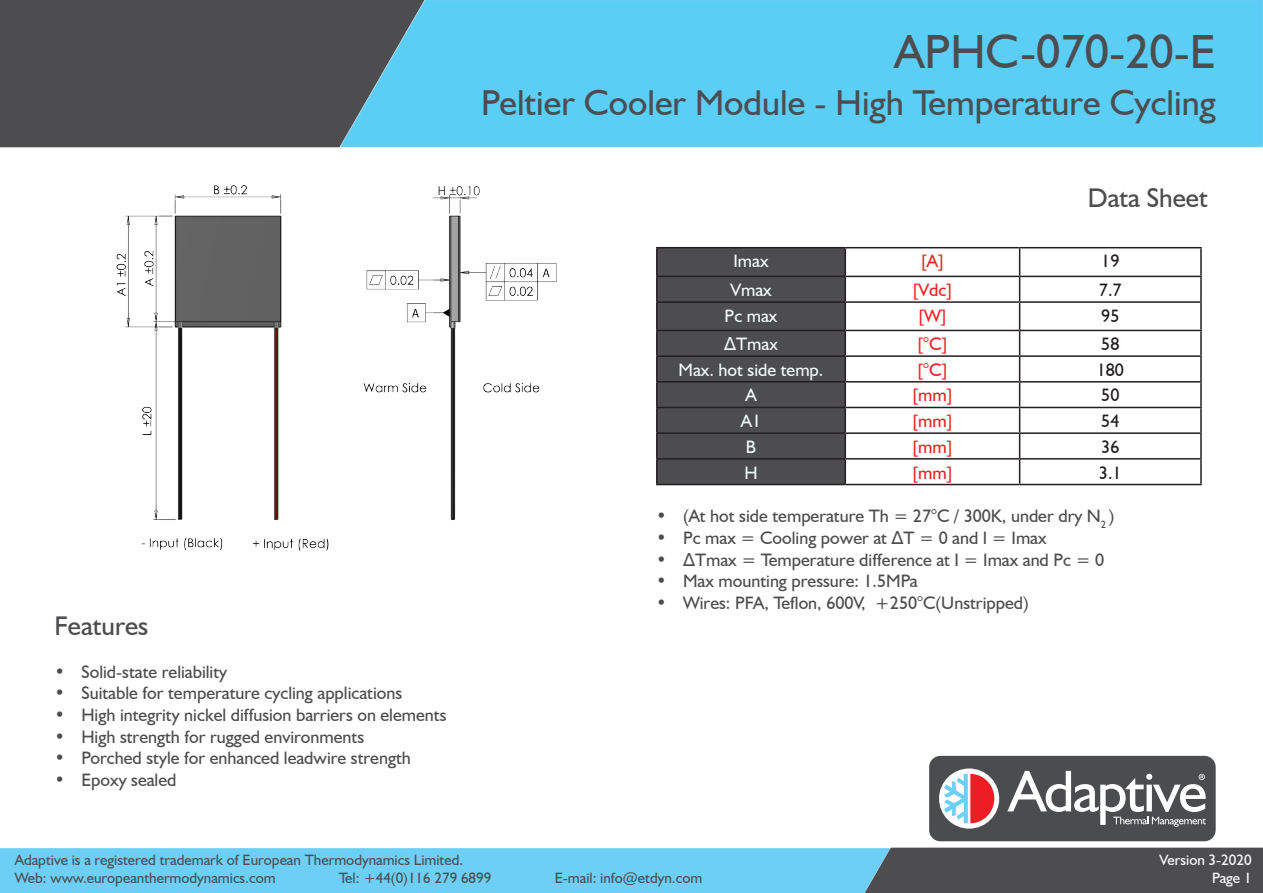
<style>
.page{position:relative;width:1263px;height:893px;background:#fff}
.page>*{position:absolute;margin:0;border:0;box-sizing:border-box;transform-origin:0 0}
.t1{font:48px "Humanist 521 BT";color:#4d4d4f}
.t2{font:36px "Humanist 521 BT";color:#4d4d4f}
.t3{font:27px "Humanist 521 BT";color:#4d4d4f}
.t4{font:18px "Humanist 521 BT";color:#4d4d4f}
.t5{font:18px "Humanist 521 BT";color:#f0f9fb}
.t6{font:18px "Humanist 521 BT";color:#ee2123}
.t7{font:18px "Humanist 521 BT";color:#231f20}
.t8{font:15px/18px "Humanist 521 BT";color:#4d4d4f}
.t9{font:15px/18px "Humanist 521 BT";color:#fff;text-align:right}
</style>
<div class="page">
<div style="left:428px;top:0;width:835px;height:148px;background:#5bcef6"></div>
<svg style="left:0;top:0;width:428px;height:148px;background:#4f5b62"></svg>
<svg style="left:0;top:847px;width:1263px;height:46px;background:#66a8c4"></svg>
<div style="left:929px;top:756px;width:287px;height:85px;background:#4b4c4d;border-radius:11px"></div>
<svg style="left:939px;top:768px;width:60px;height:61px"></svg>
<svg style="left:944px;top:774px;width:50px;height:49px;background:#cf97a2"></svg>
<svg style="left:1007px;top:771px;width:199px;height:56px"></svg>
<hr style="left:656px;top:247px;width:189px;height:1px;background:#231f20">
<hr style="left:845px;top:247px;width:175px;height:1px;background:#231f20">
<hr style="left:844px;top:248px;width:2px;height:28px;background:#231f20">
<hr style="left:1020px;top:247px;width:182px;height:1px;background:#231f20">
<hr style="left:1200px;top:248px;width:2px;height:28px;background:#231f20">
<hr style="left:845px;top:276px;width:175px;height:1px;background:#231f20">
<hr style="left:844px;top:277px;width:2px;height:24px;background:#231f20">
<hr style="left:1020px;top:276px;width:182px;height:1px;background:#231f20">
<hr style="left:1200px;top:277px;width:2px;height:24px;background:#231f20">
<hr style="left:845px;top:301px;width:175px;height:2px;background:#231f20">
<hr style="left:844px;top:303px;width:2px;height:27px;background:#231f20">
<hr style="left:1020px;top:301px;width:182px;height:2px;background:#231f20">
<hr style="left:1200px;top:303px;width:2px;height:27px;background:#231f20">
<hr style="left:845px;top:330px;width:175px;height:1px;background:#231f20">
<hr style="left:844px;top:331px;width:2px;height:24px;background:#231f20">
<hr style="left:1020px;top:330px;width:182px;height:1px;background:#231f20">
<hr style="left:1200px;top:331px;width:2px;height:24px;background:#231f20">
<hr style="left:845px;top:355px;width:175px;height:2px;background:#231f20">
<hr style="left:844px;top:357px;width:2px;height:24px;background:#231f20">
<hr style="left:1020px;top:355px;width:182px;height:2px;background:#231f20">
<hr style="left:1200px;top:357px;width:2px;height:24px;background:#231f20">
<hr style="left:845px;top:381px;width:175px;height:2px;background:#231f20">
<hr style="left:844px;top:383px;width:2px;height:24px;background:#231f20">
<hr style="left:1020px;top:381px;width:182px;height:2px;background:#231f20">
<hr style="left:1200px;top:383px;width:2px;height:24px;background:#231f20">
<hr style="left:845px;top:407px;width:175px;height:1px;background:#231f20">
<hr style="left:844px;top:408px;width:2px;height:24px;background:#231f20">
<hr style="left:1020px;top:407px;width:182px;height:1px;background:#231f20">
<hr style="left:1200px;top:408px;width:2px;height:24px;background:#231f20">
<hr style="left:845px;top:432px;width:175px;height:2px;background:#231f20">
<hr style="left:844px;top:434px;width:2px;height:24px;background:#231f20">
<hr style="left:1020px;top:432px;width:182px;height:2px;background:#231f20">
<hr style="left:1200px;top:434px;width:2px;height:24px;background:#231f20">
<svg style="left:656px;top:248px;width:189px;height:236px;background:#4a4a4c"></svg>
<hr style="left:845px;top:458px;width:175px;height:2px;background:#231f20">
<hr style="left:844px;top:460px;width:2px;height:24px;background:#231f20">
<hr style="left:1020px;top:458px;width:182px;height:2px;background:#231f20">
<svg style="left:1019px;top:248px;width:1px;height:236px"></svg>
<hr style="left:1200px;top:460px;width:2px;height:24px;background:#231f20">
<hr style="left:656px;top:484px;width:189px;height:1px;background:#231f20">
<hr style="left:845px;top:484px;width:175px;height:1px;background:#231f20">
<hr style="left:1020px;top:484px;width:182px;height:1px;background:#231f20">
<img style="left:116px;top:185px;width:441px;height:366px">
<h1 class="t1" style="left:894px;top:22px;width:323px">APHC-070-20-E</h1>
<h2 class="t2" style="left:481px;top:81px;width:736px">Peltier Cooler Module - High Temperature Cycling</h2>
<p class="t3" style="left:1088px;top:181px;width:121px">Data Sheet</p>
<p class="t3" style="left:54px;top:609px;width:96px">Features</p>
<p class="t4" style="left:54px;top:661px;width:174px">• Solid-state reliability</p>
<p class="t4" style="left:54px;top:682px;width:349px">• Suitable for temperature cycling applications</p>
<p class="t4" style="left:54px;top:704px;width:394px">• High integrity nickel diffusion barriers on elements</p>
<p class="t4" style="left:54px;top:725px;width:311px">• High strength for rugged environments</p>
<p class="t4" style="left:54px;top:747px;width:358px">• Porched style for enhanced leadwire strength</p>
<p class="t4" style="left:54px;top:769px;width:124px">• Epoxy sealed</p>
<p class="t5" style="left:733px;top:250px;width:37px">Imax</p>
<p class="t6" style="left:921px;top:250px;width:24px">[A]</p>
<p class="t7" style="left:1101px;top:250px;width:20px">19</p>
<p class="t5" style="left:730px;top:279px;width:43px">Vmax</p>
<p class="t6" style="left:913px;top:279px;width:41px">[Vdc]</p>
<p class="t7" style="left:1099px;top:279px;width:24px">7.7</p>
<p class="t5" style="left:725px;top:305px;width:54px">Pc max</p>
<p class="t6" style="left:918px;top:305px;width:30px">[W]</p>
<p class="t7" style="left:1101px;top:305px;width:20px">95</p>
<p class="t5" style="left:724px;top:333px;width:55px">ΔTmax</p>
<p class="t6" style="left:918px;top:333px;width:31px">[°C]</p>
<p class="t7" style="left:1101px;top:333px;width:20px">58</p>
<p class="t5" style="left:679px;top:359px;width:146px">Max. hot side temp.</p>
<p class="t6" style="left:918px;top:359px;width:31px">[°C]</p>
<p class="t7" style="left:1097px;top:359px;width:29px">180</p>
<p class="t5" style="left:745px;top:384px;width:13px">A</p>
<p class="t6" style="left:912px;top:384px;width:41px">[mm]</p>
<p class="t7" style="left:1101px;top:384px;width:20px">50</p>
<p class="t5" style="left:741px;top:410px;width:22px">A1</p>
<p class="t6" style="left:912px;top:410px;width:41px">[mm]</p>
<p class="t7" style="left:1101px;top:410px;width:20px">54</p>
<p class="t5" style="left:746px;top:436px;width:12px">B</p>
<p class="t6" style="left:912px;top:436px;width:41px">[mm]</p>
<p class="t7" style="left:1101px;top:436px;width:20px">36</p>
<p class="t5" style="left:744px;top:461px;width:15px">H</p>
<p class="t6" style="left:912px;top:461px;width:41px">[mm]</p>
<p class="t7" style="left:1099px;top:461px;width:24px">3.1</p>
<p class="t4" style="left:656px;top:505px;width:460px">• (At hot side temperature Th = 27°C / 300K, under dry N<sub>2</sub> )</p>
<p class="t4" style="left:656px;top:527px;width:392px">• Pc max = Cooling power at ΔT = 0 and I = Imax</p>
<p class="t4" style="left:656px;top:548px;width:450px">• ΔTmax = Temperature difference at I = Imax and Pc = 0</p>
<p class="t4" style="left:656px;top:570px;width:263px">• Max mounting pressure: 1.5MPa</p>
<p class="t4" style="left:656px;top:592px;width:374px">• Wires: PFA, Teflon, 600V, +250°C(Unstripped)</p>
<p class="t8" style="left:15px;top:851px;width:450px">Adaptive is a registered trademark of European Thermodynamics Limited.<br>Web: www.europeanthermodynamics.com</p>
<p class="t8" style="left:339px;top:869px;width:154px">Tel: +44(0)116 279 6899</p>
<p class="t8" style="left:555px;top:869px;width:149px">E-mail: info@etdyn.com</p>
<p class="t9" style="left:1159px;top:851px;width:94px">Version 3-2020<br>Page 1</p>
</div>
